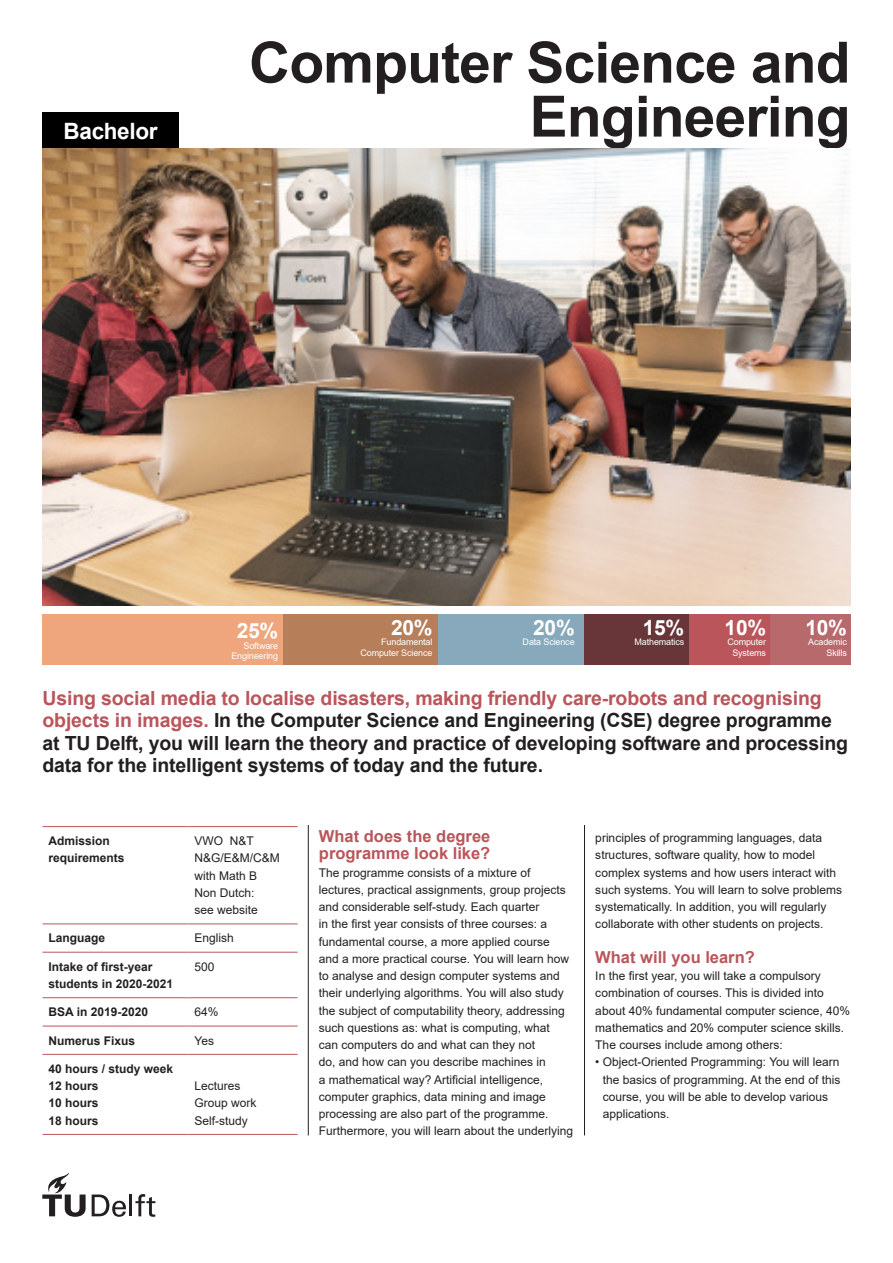
<style>
.page{position:relative;width:893px;height:1263px;background:#fff}
.page>*{position:absolute;margin:0;border:0;box-sizing:border-box;transform-origin:0 0}
.KOP{font:700 57px/54px "Arial";letter-spacing:-.015em;color:#231f20;text-align:right}
.t1{font:700 22.5px "Arial";letter-spacing:-.015em;color:#fff}
.t2{font:700 21px "Arial";letter-spacing:-.015em;color:#fff}
.Intro{font:700 19.5px/22.5px "Arial";letter-spacing:-.01em;color:#231f20}
.Body{font:700 16.5px/17.2px "Arial";color:#ba555b}
.Tussenkop{font:700 16.5px "Arial";color:#ba555b}
.Body-2{font:12px/17.2px "Arial";color:#231f20}
.t3{font:700 12px/17.2px "Arial";color:#231f20}
.t4{font:9px/10.5px "Arial";letter-spacing:-.015em;color:#fff;text-align:right}
.s1{color:#ba555b}
</style>
<div class="page">
<hr style="left:129px;top:1194px;width:3px;height:22px;background:#231f20">
<svg style="left:42px;top:1173px;width:44px;height:44px"></svg>
<svg style="left:135px;top:1194px;width:20px;height:23px"></svg>
<svg style="left:92px;top:1194px;width:34px;height:23px"></svg>
<hr style="left:308px;top:825px;width:1px;height:310px;background:#231f20">
<hr style="left:584px;top:825px;width:1px;height:310px;background:#231f20">
<div style="left:43px;top:113px;width:136px;height:36px;background:#000"></div>
<img style="left:42px;top:149px;width:808px;height:457px">
<div style="left:770px;top:614px;width:80px;height:51px;background:#b8696c"></div>
<div style="left:689px;top:614px;width:81px;height:51px;background:#ba555b"></div>
<div style="left:438px;top:614px;width:146px;height:51px;background:#87a9bb"></div>
<div style="left:283px;top:614px;width:155px;height:51px;background:#b67e59"></div>
<div style="left:43px;top:614px;width:240px;height:51px;background:#efa67d"></div>
<div style="left:584px;top:614px;width:105px;height:51px;background:#683539"></div>
<hr style="left:43px;top:826px;width:146px;height:1px;background:#ba555b">
<hr style="left:189px;top:826px;width:109px;height:1px;background:#ba555b">
<hr style="left:43px;top:923px;width:146px;height:1px;background:#ba555b">
<hr style="left:189px;top:923px;width:109px;height:1px;background:#ba555b">
<hr style="left:43px;top:952px;width:146px;height:1px;background:#ba555b">
<hr style="left:189px;top:952px;width:109px;height:1px;background:#ba555b">
<hr style="left:43px;top:997px;width:146px;height:1px;background:#ba555b">
<hr style="left:189px;top:997px;width:109px;height:1px;background:#ba555b">
<hr style="left:43px;top:1026px;width:146px;height:1px;background:#ba555b">
<hr style="left:189px;top:1026px;width:109px;height:1px;background:#ba555b">
<hr style="left:43px;top:1054px;width:146px;height:1px;background:#ba555b">
<hr style="left:189px;top:1054px;width:109px;height:1px;background:#ba555b">
<hr style="left:43px;top:1134px;width:146px;height:1px;background:#ba555b">
<hr style="left:189px;top:1134px;width:109px;height:1px;background:#ba555b">
<p class="t1" style="left:64px;top:115px;width:95px">Bachelor</p>
<p class="KOP" style="left:249px;top:36px;width:603px">Computer Science and<br>Engineering</p>
<p class="t2" style="left:237px;top:616px;width:43px">25%</p>
<p class="t4" style="left:231px;top:640px;width:48px">Software<br>Engineering</p>
<p class="t2" style="left:391px;top:613px;width:43px">20%</p>
<p class="t4" style="left:360px;top:637px;width:74px">Fundamental<br>Computer Science</p>
<p class="t2" style="left:533px;top:613px;width:43px">20%</p>
<p class="t4" style="left:523px;top:637px;width:54px">Data Science</p>
<p class="t2" style="left:643px;top:613px;width:43px">15%</p>
<p class="t4" style="left:634px;top:637px;width:51px">Mathematics</p>
<p class="t2" style="left:725px;top:613px;width:43px">10%</p>
<p class="t4" style="left:727px;top:637px;width:40px;text-align:center">Computer<br>Systems</p>
<p class="t2" style="left:805px;top:613px;width:43px">10%</p>
<p class="t4" style="left:808px;top:637px;width:40px">Academic<br>Skills</p>
<p class="Intro" style="left:43px;top:687px;width:807px"><span class="s1">Using social media to localise disasters, making friendly care-robots and recognising objects in images.</span> In the Computer Science and Engineering (CSE) degree programme at TU Delft, you will learn the theory and practice of developing software and processing data for the intelligent systems of today and the future.</p>
<p class="t3" style="left:49px;top:832px;width:78px">Admission requirements</p>
<p class="Body-2" style="left:195px;top:832px;width:87px">VWO N&amp;T<br>N&amp;G/E&amp;M/C&amp;M with Math B</p>
<p class="Body-2" style="left:195px;top:884px;width:65px">Non Dutch: see website</p>
<p class="t3" style="left:49px;top:930px;width:58px">Language</p>
<p class="Body-2" style="left:195px;top:929px;width:41px">English</p>
<p class="t3" style="left:49px;top:958px;width:126px">Intake of first-year students in 2020-2021</p>
<p class="Body-2" style="left:195px;top:958px;width:22px">500</p>
<p class="t3" style="left:49px;top:1003px;width:101px">BSA in 2019-2020</p>
<p class="Body-2" style="left:195px;top:1003px;width:26px">64%</p>
<p class="t3" style="left:49px;top:1032px;width:88px">Numerus Fixus</p>
<p class="Body-2" style="left:195px;top:1032px;width:21px">Yes</p>
<p class="t3" style="left:49px;top:1060px;width:126px">40 hours / study week<br>12 hours<br>10 hours<br>18 hours</p>
<p class="Body-2" style="left:195px;top:1077px;width:64px">Lectures<br>Group work</p>
<p class="Body-2" style="left:195px;top:1112px;width:55px">Self-study</p>
<p class="Body" style="left:319px;top:828px;width:173px">What does the degree programme look like?</p>
<p class="Body-2" style="left:319px;top:864px;width:256px">The programme consists of a mixture of lectures, practical assignments, group projects and considerable self-study. Each quarter<br>in the first year consists of three courses: a fundamental course, a more applied course<br>and a more practical course. You will learn how to analyse and design computer systems and their underlying algorithms. You will also study the subject of computability theory, addressing such questions as: what is computing, what<br>can computers do and what can they not<br>do, and how can you describe machines in<br>a mathematical way? Artificial intelligence, computer graphics, data mining and image processing are also part of the programme.<br>Furthermore, you will learn about the underlying</p>
<p class="Body-2" style="left:595px;top:829px;width:248px">principles of programming languages, data structures, software quality, how to model complex systems and how users interact with such systems. You will learn to solve problems systematically. In addition, you will regularly collaborate with other students on projects.</p>
<p class="Tussenkop" style="left:595px;top:945px;width:161px">What will you learn?</p>
<p class="Body-2" style="left:595px;top:967px;width:256px">In the first year, you will take a compulsory combination of courses. This is divided into about 40% fundamental computer science, 40% mathematics and 20% computer science skills.<br>The courses include among others:</p>
<p class="Body-2" style="left:603px;top:1053px;width:239px;text-indent:-8px">• Object-Oriented Programming: You will learn the basics of programming. At the end of this course, you will be able to develop various applications.</p>
</div>
